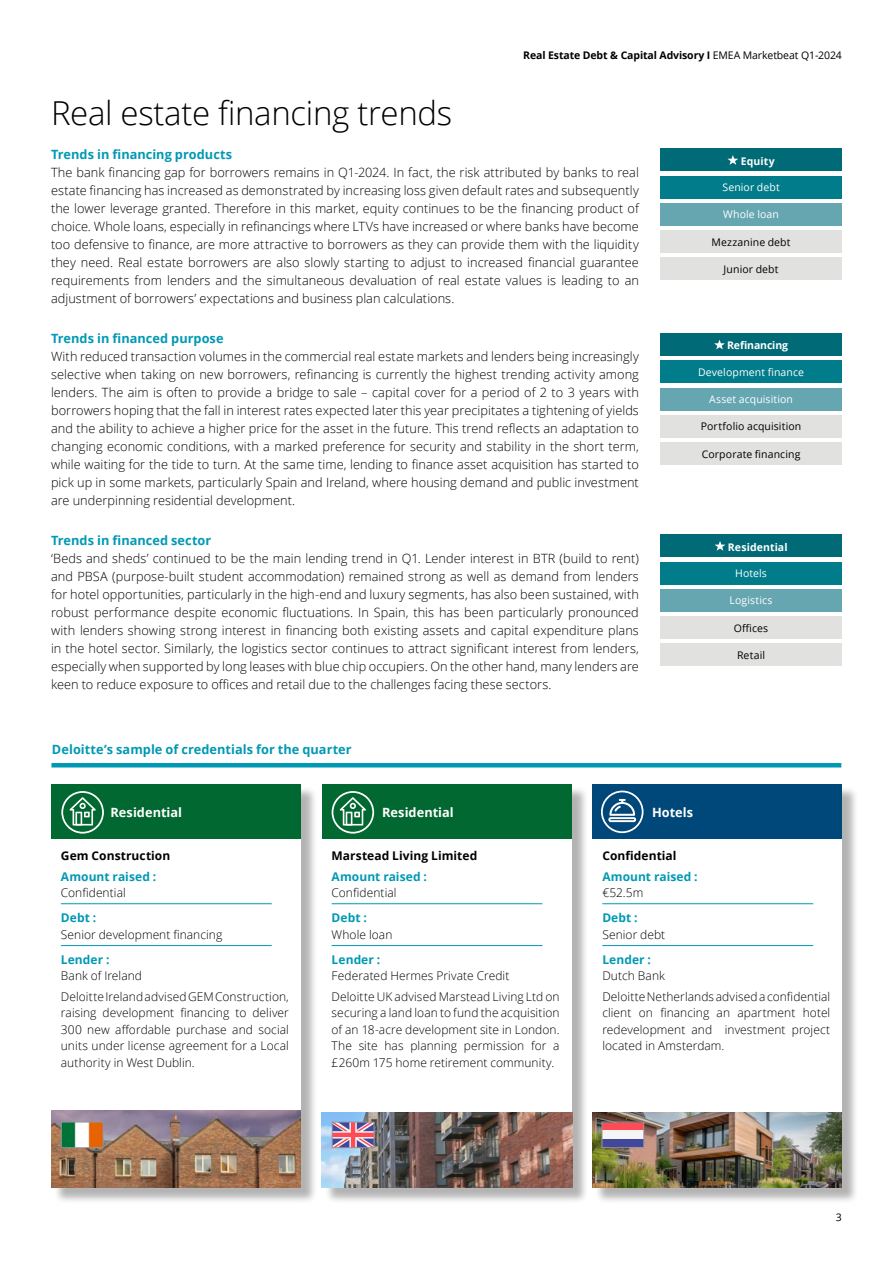
<style>
.page{position:relative;width:893px;height:1263px;background:#fff}
.page>*{position:absolute;margin:0;border:0;box-sizing:border-box;transform-origin:0 0}
.t1{font:300 33px "Open Sans";letter-spacing:-.01em;color:#000}
.t2{font:300 12.75px/18px "Open Sans";letter-spacing:.005em;color:#000;text-align:justify}
.t3{font:700 12.75px "Open Sans";letter-spacing:.005em;color:#0099b3}
.t4{font:700 12.75px "Open Sans";letter-spacing:.005em;color:#fff}
.t5{font:300 12px/16.5px "Open Sans";letter-spacing:.005em;color:#000;text-align:justify}
.t6{font:700 12px "Open Sans";letter-spacing:.01em;color:#0099b3}
.t7{font:700 12px "Open Sans";letter-spacing:.005em;color:#000}
.t8{font:10.5px "Open Sans";letter-spacing:.01em;color:#000}
.t9{font:10.5px "Open Sans";letter-spacing:.01em;color:#fff}
.t10{font:700 10.5px "Open Sans";letter-spacing:-.01em;color:#000}
.t11{font:700 10.5px "Open Sans";letter-spacing:.005em;color:#fff}
.t12{font:700 10.5px "Open Sans";letter-spacing:-.015em;color:#fff}
.s1{font-weight:400}
</style>
<div class="page">
<hr style="left:51px;top:763px;width:790px;height:4px;background:#0099b3">
<div style="left:53px;top:786px;width:264px;height:418px;background:#000;opacity:.3"></div>
<div style="left:52px;top:784px;width:248px;height:403px;background:#fff"></div>
<div style="left:51px;top:784px;width:249px;height:55px;background:#006830"></div>
<hr style="left:61px;top:903px;width:211px;height:1px;background:#0099b3">
<hr style="left:61px;top:945px;width:211px;height:1px;background:#0099b3">
<img style="left:52px;top:1111px;width:248px;height:76px">
<img style="left:63px;top:1124px;width:38px;height:22px">
<div style="left:61px;top:1122px;width:42px;height:26px;border:1px solid #94969a"></div>
<svg style="left:61px;top:791px;width:43px;height:42px"></svg>
<div style="left:325px;top:786px;width:264px;height:418px;background:#000;opacity:.3"></div>
<div style="left:323px;top:784px;width:249px;height:403px;background:#fff"></div>
<div style="left:323px;top:784px;width:249px;height:55px;background:#006830"></div>
<hr style="left:332px;top:903px;width:210px;height:1px;background:#0099b3">
<hr style="left:332px;top:945px;width:210px;height:1px;background:#0099b3">
<svg style="left:332px;top:791px;width:42px;height:42px"></svg>
<img style="left:321px;top:1112px;width:251px;height:75px">
<svg style="left:334px;top:1124px;width:38px;height:22px"></svg>
<div style="left:332px;top:1122px;width:42px;height:26px;border:1px solid #94969a"></div>
<div style="left:594px;top:786px;width:264px;height:418px;background:#000;opacity:.3"></div>
<div style="left:593px;top:784px;width:249px;height:403px;background:#fff"></div>
<div style="left:592px;top:784px;width:250px;height:55px;background:#00487a"></div>
<hr style="left:602px;top:903px;width:211px;height:1px;background:#0099b3">
<hr style="left:602px;top:945px;width:211px;height:1px;background:#0099b3">
<img style="left:592px;top:1112px;width:250px;height:75px">
<svg style="left:604px;top:1124px;width:38px;height:7px"></svg>
<svg style="left:604px;top:1139px;width:38px;height:7px"></svg>
<div style="left:602px;top:1131px;width:42px;height:8px;background:#f5f5f5"></div>
<div style="left:602px;top:1122px;width:42px;height:26px;border:1px solid #94969a"></div>
<svg style="left:601px;top:790px;width:42px;height:43px"></svg>
<div style="left:660px;top:176px;width:182px;height:22px;background:#007c8a"></div>
<div style="left:660px;top:149px;width:182px;height:22px;background:#006a77"></div>
<svg style="left:727px;top:155px;width:11px;height:10px"></svg>
<div style="left:660px;top:203px;width:182px;height:22px;background:#65a6b1"></div>
<div style="left:660px;top:231px;width:182px;height:22px;background:#e1e1e0"></div>
<div style="left:660px;top:258px;width:182px;height:22px;background:#e1e1e0"></div>
<div style="left:660px;top:361px;width:182px;height:22px;background:#007c8a"></div>
<div style="left:660px;top:333px;width:182px;height:23px;background:#006a77"></div>
<svg style="left:714px;top:340px;width:11px;height:9px"></svg>
<div style="left:660px;top:388px;width:182px;height:22px;background:#65a6b1"></div>
<div style="left:660px;top:415px;width:182px;height:22px;background:#e1e1e0"></div>
<div style="left:660px;top:442px;width:182px;height:23px;background:#e1e1e0"></div>
<div style="left:660px;top:562px;width:182px;height:22px;background:#007c8a"></div>
<div style="left:660px;top:535px;width:182px;height:22px;background:#006a77"></div>
<svg style="left:715px;top:541px;width:10px;height:10px"></svg>
<div style="left:660px;top:589px;width:182px;height:22px;background:#65a6b1"></div>
<div style="left:660px;top:616px;width:182px;height:23px;background:#e1e1e0"></div>
<div style="left:660px;top:644px;width:182px;height:22px;background:#e1e1e0"></div>
<p class="t10" style="left:523px;top:48px;width:320px">Real Estate Debt &amp; Capital Advisory I <span class="s1">EMEA Marketbeat Q1-2024</span></p>
<h1 class="t1" style="left:51px;top:91px;width:403px">Real estate financing trends</h1>
<p class="t3" style="left:51px;top:145px;width:183px">Trends in financing products</p>
<p class="t2" style="left:51px;top:163px;width:589px">The bank financing gap for borrowers remains in Q1-2024. In fact, the risk attributed by banks to real estate financing has increased as demonstrated by increasing loss given default rates and subsequently the lower leverage granted. Therefore in this market, equity continues to be the financing product of choice. Whole loans, especially in refinancings where LTVs have increased or where banks have become too defensive to finance, are more attractive to borrowers as they can provide them with the liquidity they need. Real estate borrowers are also slowly starting to adjust to increased financial guarantee requirements from lenders and the simultaneous devaluation of real estate values is leading to an adjustment of borrowers’ expectations and business plan calculations.</p>
<p class="t3" style="left:51px;top:329px;width:174px">Trends in financed purpose</p>
<p class="t2" style="left:51px;top:347px;width:589px">With reduced transaction volumes in the commercial real estate markets and lenders being increasingly selective when taking on new borrowers, refinancing is currently the highest trending activity among lenders. The aim is often to provide a bridge to sale – capital cover for a period of 2 to 3 years with borrowers hoping that the fall in interest rates expected later this year precipitates a tightening of yields and the ability to achieve a higher price for the asset in the future. This trend reflects an adaptation to changing economic conditions, with a marked preference for security and stability in the short term, while waiting for the tide to turn. At the same time, lending to finance asset acquisition has started to pick up in some markets, particularly Spain and Ireland, where housing demand and public investment are underpinning residential development.</p>
<p class="t3" style="left:51px;top:531px;width:162px">Trends in financed sector</p>
<p class="t2" style="left:51px;top:548px;width:589px">‘Beds and sheds’ continued to be the main lending trend in Q1. Lender interest in BTR (build to rent) and PBSA (purpose-built student accommodation) remained strong as well as demand from lenders for hotel opportunities, particularly in the high-end and luxury segments, has also been sustained, with robust performance despite economic fluctuations. In Spain, this has been particularly pronounced with lenders showing strong interest in financing both existing assets and capital expenditure plans in the hotel sector. Similarly, the logistics sector continues to attract significant interest from lenders, especially when supported by long leases with blue chip occupiers. On the other hand, many lenders are keen to reduce exposure to offices and retail due to the challenges facing these sectors.</p>
<p class="t11" style="left:741px;top:154px;width:35px">Equity</p>
<p class="t9" style="left:722px;top:180px;width:59px">Senior debt</p>
<p class="t9" style="left:723px;top:207px;width:57px">Whole loan</p>
<p class="t8" style="left:712px;top:235px;width:81px">Mezzanine debt</p>
<p class="t8" style="left:724px;top:262px;width:56px">Junior debt</p>
<p class="t12" style="left:727px;top:338px;width:63px">Refinancing</p>
<p class="t9" style="left:698px;top:365px;width:108px">Development finance</p>
<p class="t9" style="left:709px;top:392px;width:86px">Asset acquisition</p>
<p class="t8" style="left:701px;top:419px;width:102px">Portfolio acquisition</p>
<p class="t8" style="left:702px;top:446px;width:100px">Corporate financing</p>
<p class="t11" style="left:728px;top:539px;width:61px">Residential</p>
<p class="t9" style="left:735px;top:566px;width:33px">Hotels</p>
<p class="t9" style="left:730px;top:593px;width:44px">Logistics</p>
<p class="t8" style="left:734px;top:621px;width:36px">Offices</p>
<p class="t8" style="left:737px;top:648px;width:29px">Retail</p>
<p class="t3" style="left:52px;top:740px;width:301px">Deloitte’s sample of credentials for the quarter</p>
<p class="t4" style="left:111px;top:803px;width:73px">Residential</p>
<p class="t4" style="left:382px;top:803px;width:73px">Residential</p>
<p class="t4" style="left:652px;top:803px;width:43px">Hotels</p>
<p class="t7" style="left:61px;top:847px;width:111px">Gem Construction</p>
<p class="t6" style="left:61px;top:868px;width:97px">Amount raised :</p>
<p class="t5" style="left:61px;top:884px;width:66px">Confidential</p>
<p class="t6" style="left:61px;top:909px;width:37px">Debt :</p>
<p class="t5" style="left:61px;top:926px;width:163px">Senior development financing</p>
<p class="t6" style="left:61px;top:951px;width:50px">Lender :</p>
<p class="t5" style="left:61px;top:967px;width:83px">Bank of Ireland</p>
<p class="t5" style="left:61px;top:988px;width:230px">Deloitte Ireland advised GEM Construction, raising development financing to deliver 300 new affordable purchase and social units under license agreement for a Local authority in West Dublin.</p>
<p class="t7" style="left:332px;top:847px;width:147px">Marstead Living Limited</p>
<p class="t6" style="left:332px;top:868px;width:97px">Amount raised :</p>
<p class="t5" style="left:332px;top:884px;width:66px">Confidential</p>
<p class="t6" style="left:332px;top:909px;width:37px">Debt :</p>
<p class="t5" style="left:332px;top:926px;width:62px">Whole loan</p>
<p class="t6" style="left:332px;top:951px;width:50px">Lender :</p>
<p class="t5" style="left:332px;top:967px;width:179px">Federated Hermes Private Credit</p>
<p class="t5" style="left:332px;top:988px;width:230px">Deloitte UK advised Marstead Living Ltd on securing a land loan to fund the acquisition of an 18-acre development site in London.<br>The site has planning permission for a £260m 175 home retirement community.</p>
<p class="t7" style="left:602px;top:847px;width:76px">Confidential</p>
<p class="t6" style="left:602px;top:868px;width:97px">Amount raised :</p>
<p class="t5" style="left:602px;top:884px;width:43px">€52.5m</p>
<p class="t6" style="left:602px;top:909px;width:37px">Debt :</p>
<p class="t5" style="left:602px;top:926px;width:64px">Senior debt</p>
<p class="t6" style="left:602px;top:951px;width:50px">Lender :</p>
<p class="t5" style="left:602px;top:967px;width:64px">Dutch Bank</p>
<p class="t5" style="left:602px;top:988px;width:230px">Deloitte Netherlands advised a confidential client on financing an apartment hotel redevelopment and investment project located in Amsterdam.</p>
<p class="t8" style="left:836px;top:1210px;width:8px">3</p>
</div>
